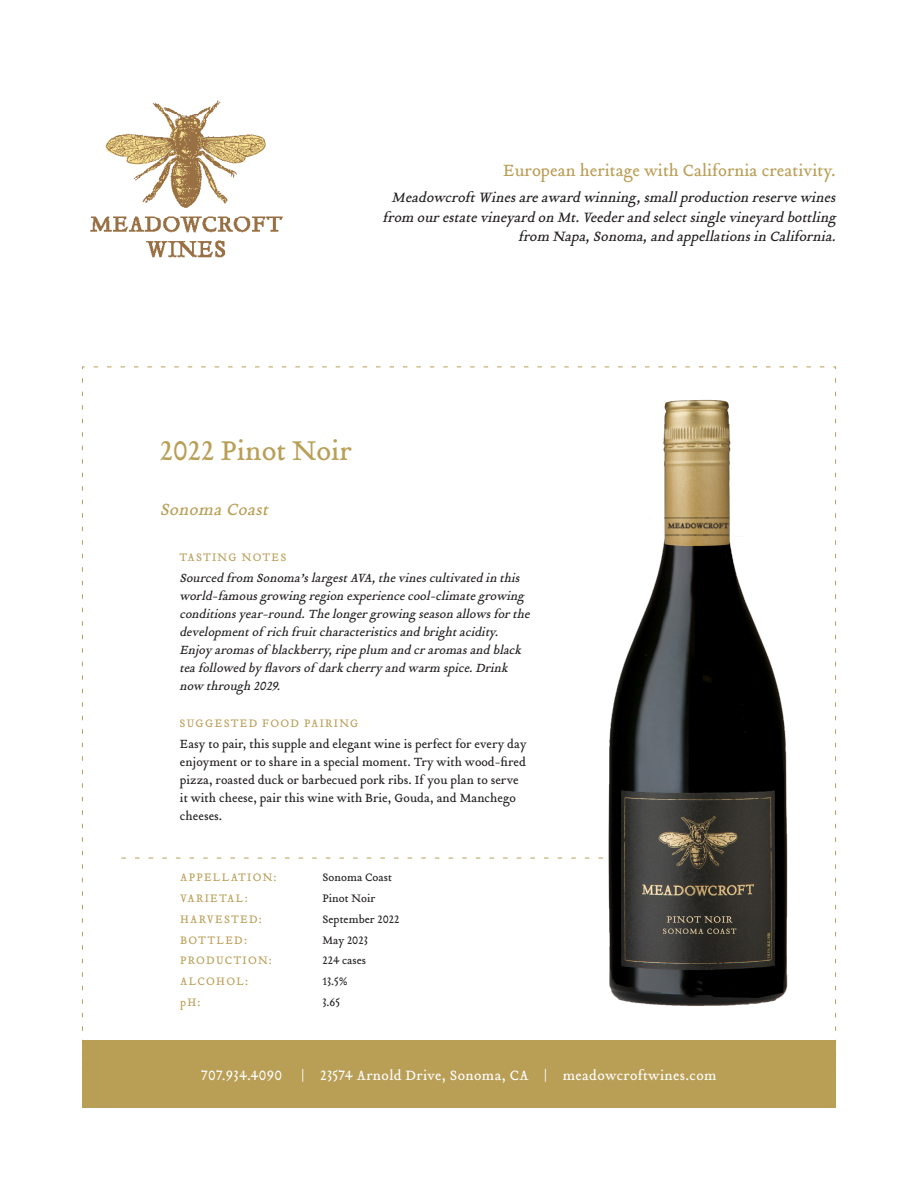
<style>
.page{position:relative;width:918px;height:1188px;background:#fff}
.page>*{position:absolute;margin:0;border:0;box-sizing:border-box;transform-origin:0 0}
.t1{font:30px "Tribute Roman";letter-spacing:-.005em;color:#b99e56}
.t2{font:18px "Tribute Roman";color:#b99e56}
.t3{font:italic 18px "Tribute Roman";color:#b99e56}
.t4{font:italic 15px/19.5px "Tribute Roman";color:#231f20;text-align:right}
.t5{font:15px "Tribute Roman";letter-spacing:.02em;color:#fff}
.t6{font:italic 13.2px/18px "Tribute Roman";color:#231f20}
.t7{font:13.2px "Tribute Roman";color:#231f20}
.t8{font:12px "Tribute Roman";letter-spacing:.1em;color:#b99e56}
.t9{font:12px "Tribute Roman";color:#231f20}
</style>
<div class="page">
<img style="left:90px;top:100px;width:193px;height:158px">
<svg style="left:121px;top:858px;width:454px;height:1px"></svg>
<div style="left:82px;top:1040px;width:754px;height:67px;background:#b99e56"></div>
<img style="left:575px;top:399px;width:213px;height:607px">
<h2 class="t2" style="left:503px;top:158px;width:334px">European heritage with California creativity.</h2>
<p class="t4" style="left:383px;top:188px;width:459px">MeadowcroftWinesareawardwinning,smallproduction reservewines from ourestatevineyardon Mt.Veederandselectsinglevineyardbottling from Nap a,Sonoma,andapp ellationsin California.</p>
<p class="t1" style="left:160px;top:431px;width:194px">2022 Pinot Noir</p>
<p class="t3" style="left:160px;top:497px;width:115px">SonomaCoast</p>
<p class="t8" style="left:179px;top:549px;width:109px">TASTING NOTES</p>
<p class="t6" style="left:179px;top:568px;width:345px">Sourcedfrom Sonoma’slargestAVA,thevinescultivatedin this</p>
<p class="t6" style="left:179px;top:586px;width:350px">world-famousgrowingregion experiencecool-climategrowing</p>
<p class="t6" style="left:179px;top:604px;width:356px">conditionsyear-round.Thelongergrowingseason allowsforthe</p>
<p class="t6" style="left:179px;top:622px;width:324px">developmentof rich fruitcharacteristicsandbrightacidity.</p>
<p class="t6" style="left:179px;top:640px;width:347px">Enjoy aromasof blackberry,rip eplum andcraromasandblack teafollowedby flavorsof darkcherry andwarm spice.Drink</p>
<p class="t6" style="left:179px;top:676px;width:106px">now through 2029.</p>
<p class="t8" style="left:179px;top:715px;width:181px">SUGGESTED FOOD PAIRING</p>
<p class="t7" style="left:180px;top:735px;width:348px">Easy to pair, this supple and elegant wine is perfect for every day</p>
<p class="t7" style="left:180px;top:753px;width:348px">enjoyment or to share in a special moment. Try with wood-fired</p>
<p class="t7" style="left:180px;top:771px;width:340px">pizza, roasted duck or barbecued pork ribs. If you plan to serve</p>
<p class="t7" style="left:180px;top:789px;width:337px">it with cheese, pair this wine with Brie, Gouda, and Manchego</p>
<p class="t7" style="left:180px;top:807px;width:44px">cheeses.</p>
<p class="t8" style="left:180px;top:870px;width:98px">APPELLATION:</p>
<p class="t9" style="left:322px;top:870px;width:71px">Sonoma Coast</p>
<p class="t8" style="left:180px;top:890px;width:69px">VARIETAL:</p>
<p class="t9" style="left:322px;top:890px;width:54px">Pinot Noir</p>
<p class="t8" style="left:180px;top:911px;width:83px">HARVESTED:</p>
<p class="t9" style="left:322px;top:911px;width:79px">September 2022</p>
<p class="t8" style="left:180px;top:932px;width:68px">BOTTLED:</p>
<p class="t9" style="left:322px;top:932px;width:47px">May 2023</p>
<p class="t8" style="left:180px;top:952px;width:93px">PRODUCTION:</p>
<p class="t9" style="left:322px;top:952px;width:45px">224 cases</p>
<p class="t8" style="left:180px;top:973px;width:70px">ALCOHOL:</p>
<p class="t9" style="left:322px;top:973px;width:27px">13.5%</p>
<p class="t8" style="left:180px;top:994px;width:22px">pH:</p>
<p class="t9" style="left:322px;top:994px;width:19px">3.65</p>
<p class="t5" style="left:201px;top:1066px;width:517px">707.934.4090 | 23574 Arnold Drive, Sonoma, CA | meadowcroftwines.com</p>
</div>
